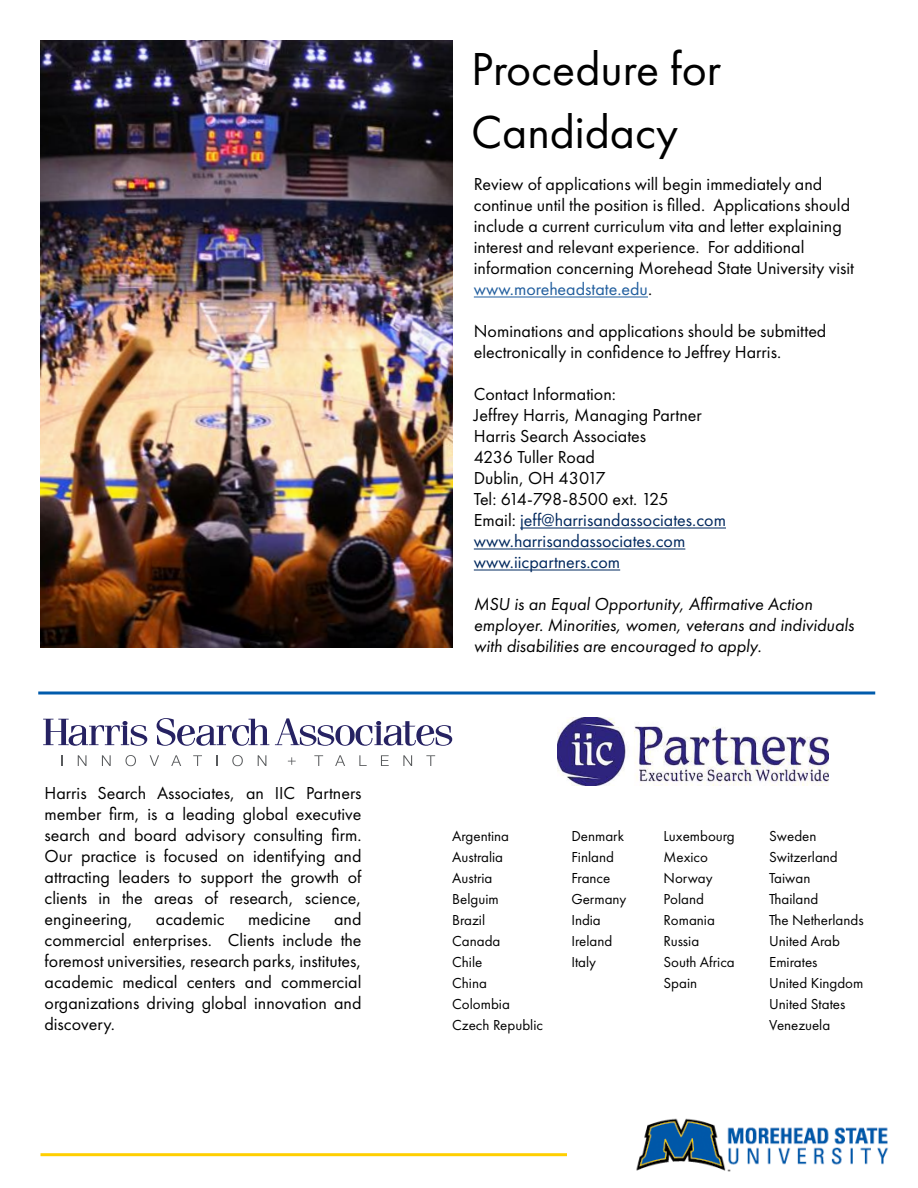
<style>
.page{position:relative;width:918px;height:1188px;background:#fff}
.page>*{position:absolute;margin:0;border:0;box-sizing:border-box;transform-origin:0 0}
.t1{font:48px/63px "Futura PT";color:#000}
.t2{font:18px/21px "Futura PT";color:#000}
.t3{font:italic 18px/21px "Futura PT";color:#000}
.t4{font:15px/21px "Futura PT";color:#000}
.s1{color:#215e9e}
.s2{color:#00285e}
</style>
<div class="page">
<hr style="left:40px;top:1153px;width:527px;height:3px;background:#ffcf00">
<img style="left:636px;top:1118px;width:253px;height:54px">
<img style="left:40px;top:40px;width:412px;height:608px">
<hr style="left:474px;top:297px;width:174px;height:1px;background:#215e9e">
<hr style="left:520px;top:528px;width:206px;height:1px;background:#00285e">
<hr style="left:474px;top:549px;width:211px;height:1px;background:#00285e">
<hr style="left:474px;top:570px;width:146px;height:1px;background:#00285e">
<img style="left:558px;top:718px;width:270px;height:67px">
<svg style="left:78px;top:755px;width:8px;height:11px"></svg>
<svg style="left:102px;top:755px;width:9px;height:11px"></svg>
<svg style="left:126px;top:755px;width:10px;height:11px"></svg>
<svg style="left:150px;top:755px;width:9px;height:11px"></svg>
<svg style="left:171px;top:755px;width:10px;height:11px"></svg>
<svg style="left:193px;top:755px;width:9px;height:11px"></svg>
<svg style="left:232px;top:755px;width:11px;height:11px"></svg>
<svg style="left:258px;top:755px;width:8px;height:11px"></svg>
<svg style="left:288px;top:757px;width:8px;height:8px"></svg>
<svg style="left:314px;top:755px;width:9px;height:11px"></svg>
<svg style="left:335px;top:755px;width:10px;height:11px"></svg>
<svg style="left:359px;top:755px;width:8px;height:11px"></svg>
<svg style="left:381px;top:755px;width:8px;height:11px"></svg>
<svg style="left:403px;top:755px;width:9px;height:11px"></svg>
<svg style="left:426px;top:755px;width:9px;height:11px"></svg>
<svg style="left:157px;top:718px;width:112px;height:28px"></svg>
<svg style="left:43px;top:719px;width:104px;height:27px"></svg>
<svg style="left:275px;top:718px;width:177px;height:28px"></svg>
<hr style="left:38px;top:692px;width:837px;height:2px;background:#005bac">
<p class="t2" style="left:45px;top:783px;width:318px;text-align:justify">Harris Search Associates, an IIC Partners member firm, is a leading global executive search and board advisory consulting firm.<br>Our practice is focused on identifying and attracting leaders to support the growth of clients in the areas of research, science, engineering,</p>
<p class="t2" style="left:45px;top:909px;width:318px;text-align:justify;text-indent:290px">and commercial enterprises. Clients include the foremost universities, research parks, institutes, academic medical centers and commercial organizations driving global innovation and discovery.</p>
<p class="t2" style="left:156px;top:909px;width:70px">academic</p>
<p class="t2" style="left:248px;top:909px;width:64px">medicine</p>
<h1 class="t1" style="left:471px;top:37px;width:252px">Procedure for<br>Candidacy</h1>
<p class="t2" style="left:474px;top:174px;width:382px">Review of applications will begin immediately and continue until the position is filled. Applications should include a current curriculum vita and letter explaining interest and relevant experience. For additional information concerning Morehead State University visit <span class="s1">www.moreheadstate.edu</span>.</p>
<p class="t2" style="left:474px;top:321px;width:354px">Nominations and applications should be submitted electronically in confidence to Jeffrey Harris.</p>
<p class="t2" style="left:474px;top:384px;width:254px">Contact Information:<br>Jeffrey Harris, Managing Partner<br>Harris Search Associates<br>4236 Tuller Road<br>Dublin, OH 43017<br>Tel: 614-798-8500 ext. 125<br>Email: <span class="s2">jeff@harrisandassociates.com www.harrisandassociates.com www.iicpartners.com</span></p>
<p class="t3" style="left:474px;top:594px;width:382px">MSU is an Equal Opportunity, Affirmative Action employer. Minorities, women, veterans and individuals with disabilities are encouraged to apply.</p>
<p class="t4" style="left:452px;top:826px;width:92px">Argentina<br>Australia<br>Austria<br>Belguim<br>Brazil<br>Canada<br>Chile<br>China<br>Colombia<br>Czech Republic</p>
<p class="t4" style="left:571px;top:826px;width:57px">Denmark<br>Finland<br>France<br>Germany<br>India<br>Ireland<br>Italy</p>
<p class="t4" style="left:664px;top:826px;width:73px">Luxembourg<br>Mexico<br>Norway<br>Poland<br>Romania<br>Russia<br>South Africa<br>Spain</p>
<p class="t4" style="left:769px;top:826px;width:96px">Sweden<br>Switzerland<br>Taiwan<br>Thailand<br>The Netherlands<br>United Arab<br>Emirates<br>United Kingdom<br>United States<br>Venezuela</p>
</div>
